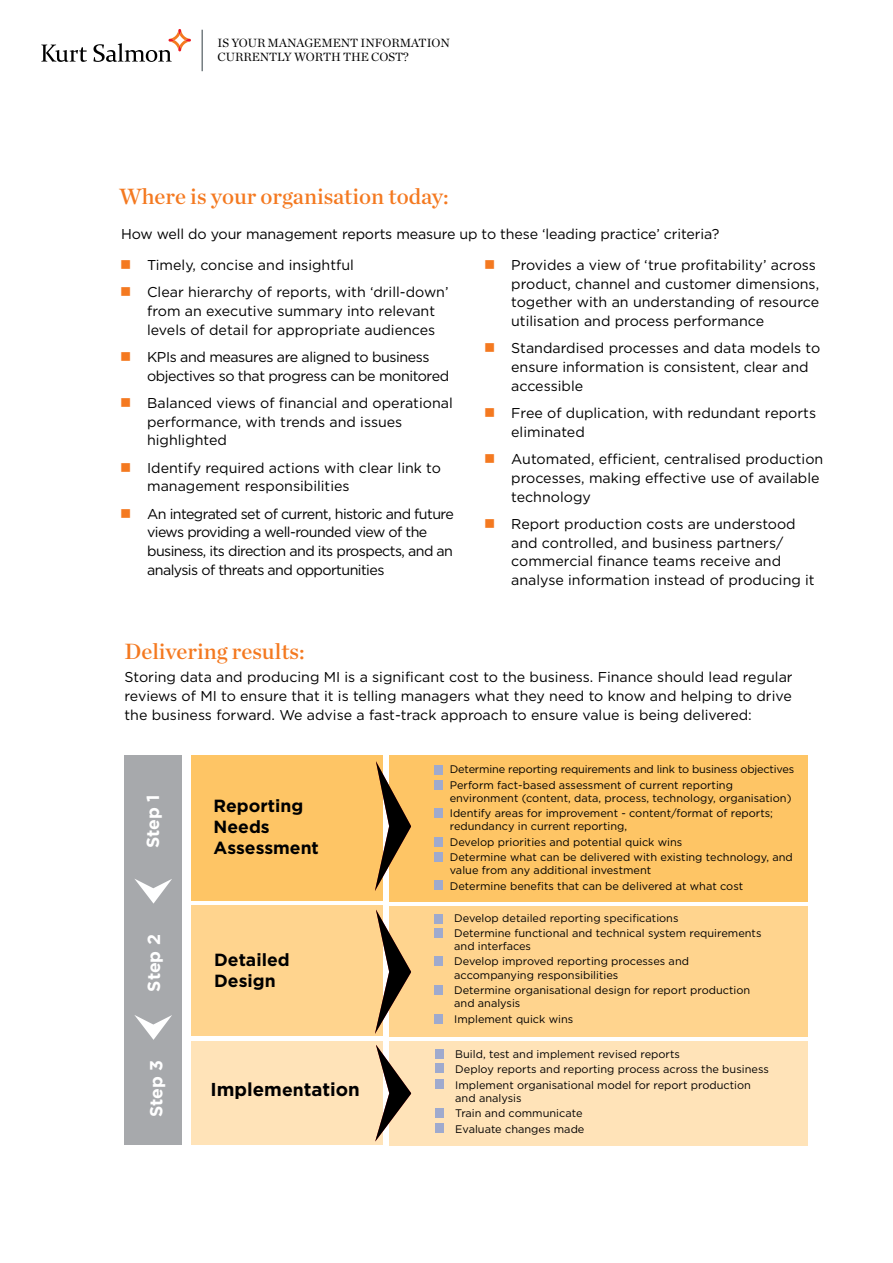
<style>
.page{position:relative;width:893px;height:1263px;background:#fff}
.page>*{position:absolute;margin:0;border:0;box-sizing:border-box;transform-origin:0 0}
.t1{font:22.5px "Chronicle Deck Semi";color:#f47920}
.t2{font:700 18.75px "Gotham";color:#000}
.t3{font:700 17.55px/21.1px "Gotham";color:#000}
.t4{font:700 17.55px "Gotham";letter-spacing:-.005em;color:#fff}
.t5{font:14.25px/18.8px "Gotham";color:#000}
.t6{font:14.25px/18.8px "Gotham";letter-spacing:-.04em;color:#000}
.t7{font:14.25px/18.8px "Gotham";letter-spacing:-.03em;color:#000}
.t8{font:12.15px/14.5px "Chronicle Deck";color:#000}
.t9{font:10.95px/15.5px "Gotham";color:#000}
.s1{font-size:17.55px}
</style>
<div class="page">
<svg style="left:41px;top:45px;width:46px;height:17px"></svg>
<svg style="left:93px;top:29px;width:98px;height:33px"></svg>
<hr style="left:202px;top:30px;width:1px;height:41px;background:#666f74">
<div style="left:389px;top:1041px;width:419px;height:104px;background:#ffe3b8"></div>
<div style="left:191px;top:1041px;width:192px;height:104px;background:#ffe3b8"></div>
<div style="left:191px;top:906px;width:192px;height:130px;background:#ffd48e"></div>
<div style="left:389px;top:755px;width:419px;height:146px;background:#fec565"></div>
<div style="left:191px;top:755px;width:192px;height:146px;background:#fec565"></div>
<div style="left:124px;top:755px;width:58px;height:390px;background:#a7a9ac"></div>
<div style="left:434px;top:765px;width:9px;height:10px;background:#9faace"></div>
<div style="left:434px;top:780px;width:9px;height:10px;background:#9faace"></div>
<div style="left:434px;top:809px;width:9px;height:9px;background:#9faace"></div>
<div style="left:434px;top:837px;width:9px;height:9px;background:#9faace"></div>
<div style="left:434px;top:852px;width:9px;height:10px;background:#9faace"></div>
<div style="left:434px;top:880px;width:9px;height:9px;background:#9faace"></div>
<svg style="left:375px;top:761px;width:36px;height:130px"></svg>
<div style="left:389px;top:906px;width:419px;height:130px;background:#ffd48e"></div>
<svg style="left:375px;top:910px;width:36px;height:124px"></svg>
<div style="left:434px;top:914px;width:9px;height:10px;background:#9faace"></div>
<div style="left:434px;top:928px;width:9px;height:9px;background:#9faace"></div>
<div style="left:434px;top:957px;width:9px;height:9px;background:#9faace"></div>
<div style="left:434px;top:1014px;width:9px;height:10px;background:#9faace"></div>
<div style="left:434px;top:985px;width:9px;height:10px;background:#9faace"></div>
<svg style="left:375px;top:1045px;width:37px;height:97px"></svg>
<div style="left:435px;top:1050px;width:8px;height:9px;background:#9faace"></div>
<div style="left:435px;top:1063px;width:8px;height:10px;background:#9faace"></div>
<div style="left:435px;top:1079px;width:8px;height:9px;background:#9faace"></div>
<div style="left:435px;top:1123px;width:8px;height:10px;background:#9faace"></div>
<div style="left:435px;top:1109px;width:8px;height:9px;background:#9faace"></div>
<svg style="left:135px;top:879px;width:37px;height:24px"></svg>
<svg style="left:134px;top:1015px;width:38px;height:25px"></svg>
<p class="t8" style="left:218px;top:35px;width:234px">IS YOUR MANAGEMENT INFORMATION<br>CURRENTLY WORTH THE COST?</p>
<h1 class="t1" style="left:119px;top:179px;width:331px">Where is your organisation today:</h1>
<p class="t5" style="left:121px;top:224px;width:600px">How well do your management reports measure up to these ‘leading practice’ criteria?</p>
<p class="t5" style="left:147px;top:251px;width:303px;line-height:27.3px">Timely, concise and insightful<br>Clear hierarchy of reports, with ‘drill-down’</p>
<p class="t5" style="left:147px;top:301px;width:290px">from an executive summary into relevant levels of detail for appropriate audiences</p>
<p class="t7" style="left:147px;top:347px;width:303px">KPIs and measures are aligned to business objectives so that progress can be monitored</p>
<p class="t5" style="left:147px;top:393px;width:307px">Balanced views of financial and operational performance, with trends and issues highlighted</p>
<p class="t5" style="left:147px;top:458px;width:295px">Identify required actions with clear link to management responsibilities</p>
<p class="t6" style="left:147px;top:504px;width:308px">An integrated set of current, historic and future views providing a well-rounded view of the business, its direction and its prospects, and an analysis of threats and opportunities</p>
<p class="t5" style="left:511px;top:255px;width:310px">Provides a view of ‘true profitability’ across product, channel and customer dimensions, together with an understanding of resource utilisation and process performance</p>
<p class="t5" style="left:511px;top:339px;width:311px">Standardised processes and data models to ensure information is consistent, clear and accessible</p>
<p class="t5" style="left:511px;top:403px;width:306px">Free of duplication, with redundant reports eliminated</p>
<p class="t5" style="left:511px;top:449px;width:314px">Automated, efficient, centralised production processes, making effective use of available technology</p>
<p class="t5" style="left:511px;top:514px;width:305px">Report production costs are understood and controlled, and business partners/ commercial finance teams receive and analyse information instead of producing it</p>
<h1 class="t1" style="left:124px;top:634px;width:182px">Delivering results:</h1>
<p class="t5" style="left:124px;top:667px;width:670px;text-align:justify">Storing data and producing MI is a significant cost to the business. Finance should lead regular reviews of MI to ensure that it is telling managers what they need to know and helping to drive the business forward. We advise a fast-track approach to ensure value is being delivered:</p>
<p class="t4" style="left:143px;top:848px;width:55px;rotate:-90deg">Step 1</p>
<p class="t4" style="left:144px;top:991px;width:59px;rotate:-90deg">Step 2</p>
<p class="t4" style="left:146px;top:1117px;width:59px;rotate:-90deg">Step 3</p>
<p class="t3" style="left:214px;top:795px;width:107px">Reporting<br>Needs<br>Assessment</p>
<p class="t3" style="left:214px;top:949px;width:77px">Detailed<br>Design</p>
<h2 class="t2" style="left:211px;top:1079px;width:151px">Implem<span class="s1">en</span>tation</h2>
<p class="t9" style="left:450px;top:761px;width:346px">Determine reporting requirements and link to business objectives<br>Perform fact-based assessment of current reporting</p>
<p class="t9" style="left:450px;top:790px;width:343px">environment (content, data, process, technology, organisation)<br>Identify areas for improvement - content/format of reports;</p>
<p class="t9" style="left:450px;top:818px;width:345px">redundancy in current reporting,<br>Develop priorities and potential quick wins<br>Determine what can be delivered with existing technology, and</p>
<p class="t9" style="left:450px;top:862px;width:295px">value from any additional investment<br>Determine benefits that can be delivered at what cost</p>
<p class="t9" style="left:454px;top:910px;width:309px">Develop detailed reporting specifications<br>Determine functional and technical system requirements</p>
<p class="t9" style="left:454px;top:938px;width:236px">and interfaces<br>Develop improved reporting processes and</p>
<p class="t9" style="left:454px;top:967px;width:298px">accompanying responsibilities<br>Determine organisational design for report production</p>
<p class="t9" style="left:454px;top:995px;width:121px">and analysis<br>Implement quick wins</p>
<p class="t9" style="left:455px;top:1046px;width:315px">Build, test and implement revised reports<br>Deploy reports and reporting process across the business<br>Implement organisational model for report production</p>
<p class="t9" style="left:455px;top:1090px;width:131px">and analysis<br>Train and communicate<br>Evaluate changes made</p>
</div>
